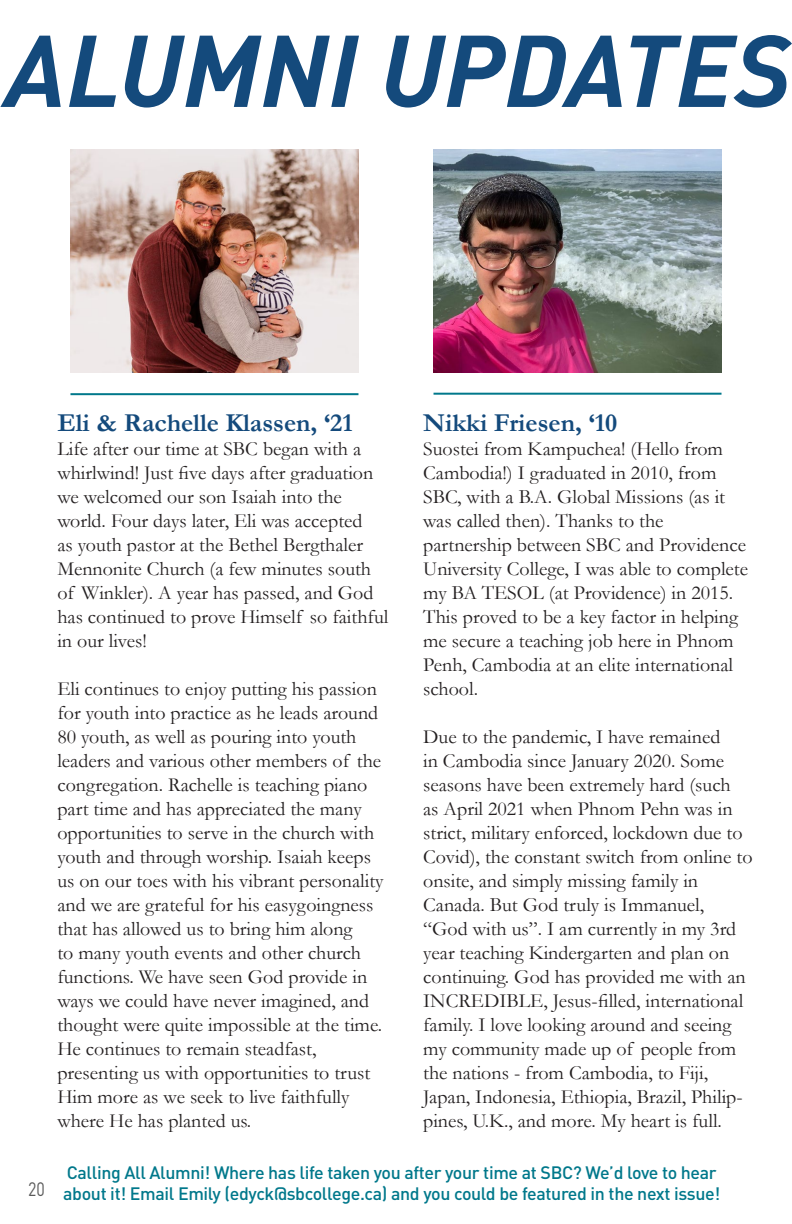
<style>
.page{position:relative;width:792px;height:1224px;background:#fff}
.page>*{position:absolute;margin:0;border:0;box-sizing:border-box;transform-origin:0 0}
.t1{font:700 26px "Garamond";color:#144a7c}
.t2{font:20px/24px "Garamond";color:#231f20}
.t3{font:19.2px "DINOT";color:#5a5a5a;scale:.83 1}
.t4{font:500 17.8px/21.4px "DINOT";letter-spacing:-.02em;color:#00788b}
</style>
<div class="page">
<img style="left:70px;top:149px;width:288px;height:224px">
<img style="left:434px;top:149px;width:288px;height:224px">
<hr style="left:70px;top:393px;width:288px;height:2px;background:#00788b">
<hr style="left:434px;top:393px;width:288px;height:2px;background:#00788b">
<svg style="left:0;top:35px;width:792px;height:73px"></svg>
<p class="t3" style="left:28px;top:1177px;width:22px">20</p>
<p class="t1" style="left:423px;top:405px;width:196px">Nikki Friesen, ‘10</p>
<p class="t2" style="left:423px;top:436px;width:303px">Suostei from Kampuchea! (Hello from Cambodia!) I graduated in 2010, from SBC, with a B.A. Global Missions (as it was called then). Thanks to the</p>
<p class="t2" style="left:423px;top:532px;width:326px">partnership between SBC and Providence University College, I was able to complete my BA TESOL (at Providence) in 2015.<br>This proved to be a key factor in helping me secure a teaching job here in Phnom Penh, Cambodia at an elite international school.</p>
<p class="t2" style="left:423px;top:724px;width:331px">Due to the pandemic, I have remained<br>in Cambodia since January 2020. Some seasons have been extremely hard (such<br>as April 2021 when Phnom Pehn was in strict, military enforced, lockdown due to Covid), the constant switch from online to onsite, and simply missing family in</p>
<p class="t2" style="left:423px;top:892px;width:324px">Canada. But God truly is Immanuel, “God with us”. I am currently in my 3rd year teaching Kindergarten and plan on continuing. God has provided me with an INCREDIBLE, Jesus-filled, international family. I love looking around and seeing my community made up of people from the nations - from Cambodia, to Fiji, Japan, Indonesia, Ethiopia, Brazil, Philip&shy;pines, U.K., and more. My heart is full.</p>
<p class="t4" style="left:63px;top:1161px;width:659px">Calling All Alumni! Where has life taken you after your time at SBC? We’d love to hear about it! Email Emily (edyck@sbcollege.ca) and you could be featured in the next issue!</p>
<p class="t1" style="left:57px;top:405px;width:297px">Eli &amp; Rachelle Klassen, ‘21</p>
<p class="t2" style="left:57px;top:436px;width:333px">Life after our time at SBC began with a whirlwind! Just five days after graduation we welcomed our son Isaiah into the world. Four days later, Eli was accepted<br>as youth pastor at the Bethel Bergthaler Mennonite Church (a few minutes south of Winkler). A year has passed, and God has continued to prove Himself so faithful in our lives!</p>
<p class="t2" style="left:57px;top:676px;width:328px">Eli continues to enjoy putting his passion for youth into practice as he leads around 80 youth, as well as pouring into youth leaders and various other members of the congregation. Rachelle is teaching piano part time and has appreciated the many opportunities to serve in the church with youth and through worship. Isaiah keeps us on our toes with his vibrant personality and we are grateful for his easygoingness that has allowed us to bring him along<br>to many youth events and other church functions. We have seen God provide in ways we could have never imagined, and thought were quite impossible at the time.<br>He continues to remain steadfast,</p>
<p class="t2" style="left:57px;top:1060px;width:315px">presenting us with opportunities to trust<br>Him more as we seek to live faithfully where He has planted us.</p>
</div>
